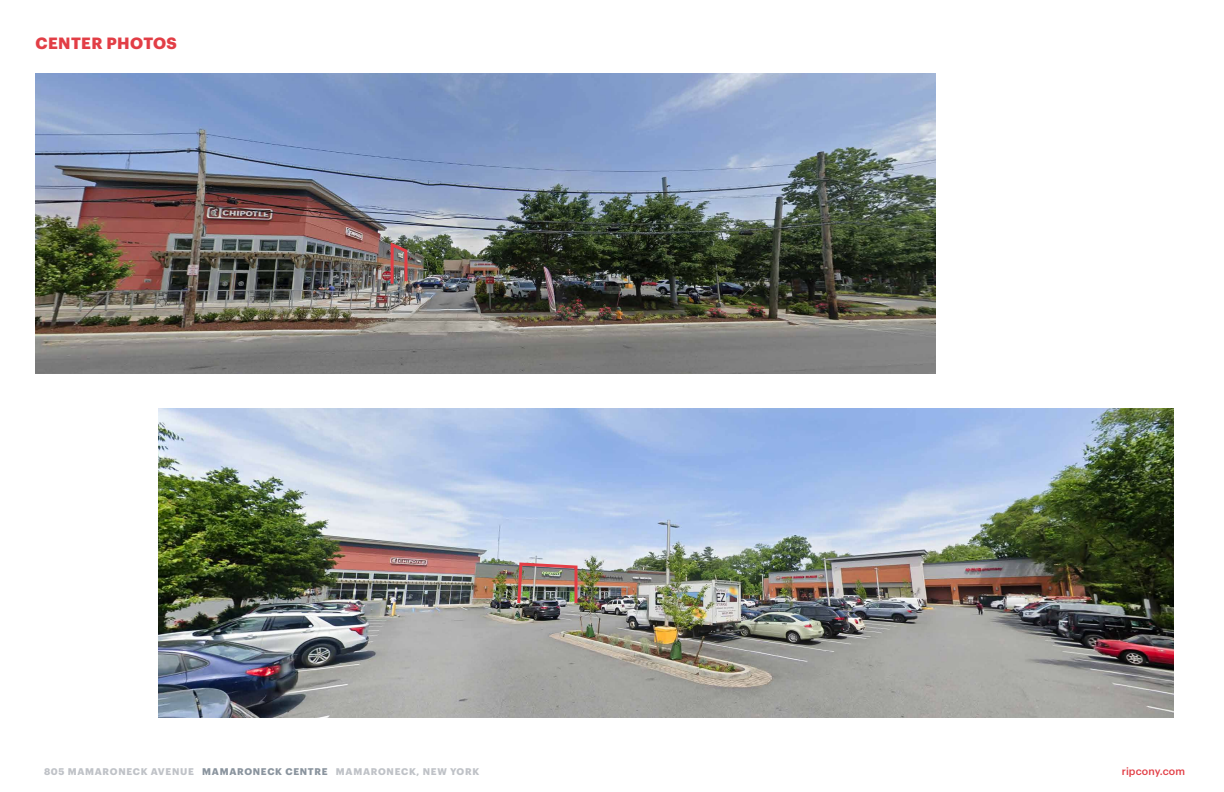
<style>
.page{position:relative;width:1224px;height:792px;background:#fff}
.page>*{position:absolute;margin:0;border:0;box-sizing:border-box;transform-origin:0 0}
.t1{font:700 16px "Graphik";letter-spacing:.025em;color:#e23e46}
.t2{font:500 10.5px "Graphik";letter-spacing:.01em;color:#e23e46}
.t3{font:700 9.5px "Graphik";letter-spacing:.075em;color:#bfc2c7}
.s1{color:#8a949e}
</style>
<div class="page">
<img style="left:36px;top:73px;width:900px;height:301px">
<img style="left:159px;top:409px;width:1015px;height:308px">
<svg style="left:389px;top:240px;width:20px;height:47px"></svg>
<img style="left:516px;top:561px;width:63px;height:45px">
<h1 class="t1" style="left:36px;top:31px;width:143px">CENTER PHOTOS</h1>
<p class="t3" style="left:44px;top:764px;width:437px">805 MAMARONECK AVENUE <span class="s1">MAMARONECK CENTRE</span> MAMARONECK, NEW YORK</p>
<p class="t2" style="left:1122px;top:763px;width:65px">ripcony.com</p>
</div>
